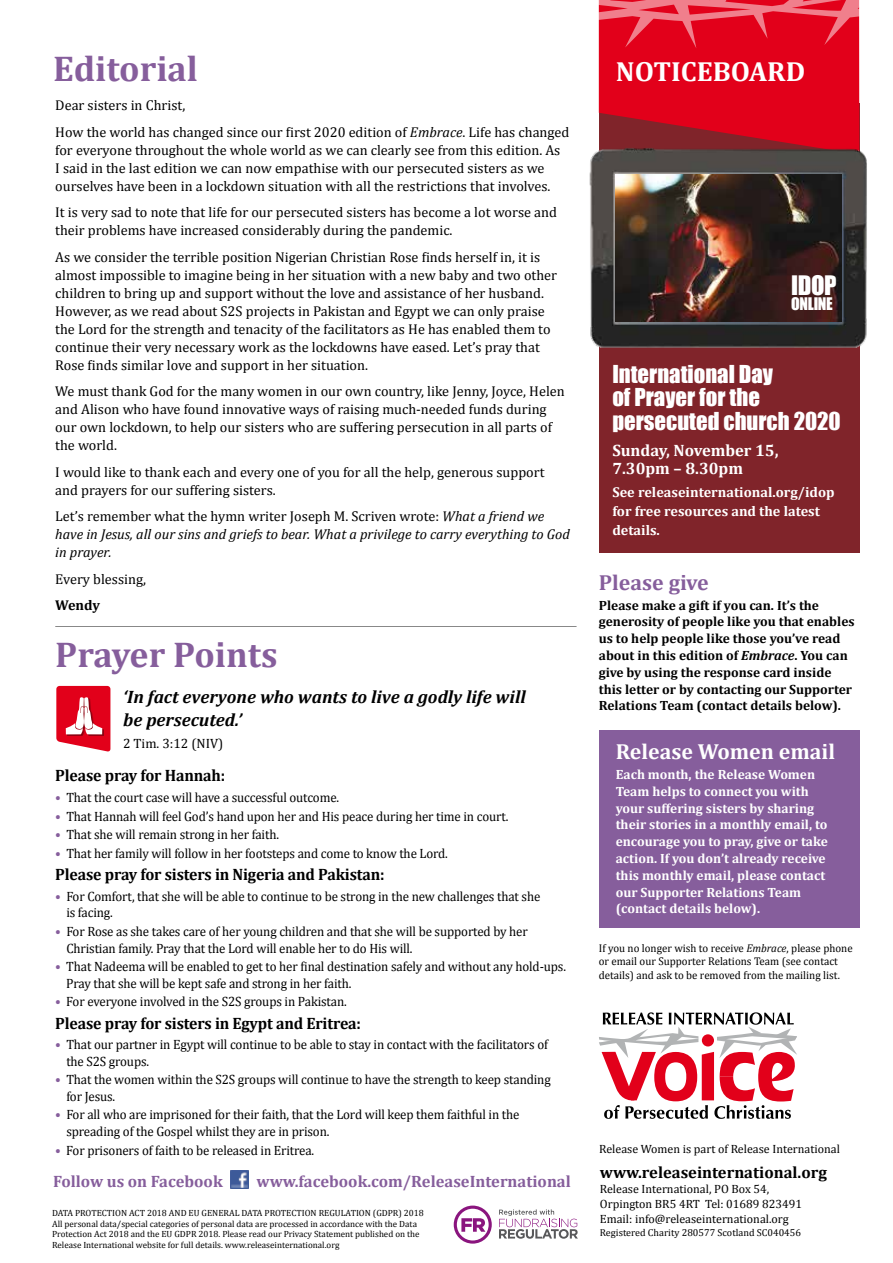
<style>
.page{position:relative;width:893px;height:1263px;background:#fff}
.page>*{position:absolute;margin:0;border:0;box-sizing:border-box;transform-origin:0 0}
.t1{font:700 36px "Cambria";color:#865e9c}
.t2{font:700 27.75px "Cambria";color:#fff}
.t3{font:24.6px "Impact";color:#fff}
.t4{font:22.65px/23.5px "Impact";color:#fff}
.t5{font:700 21.9px "Cambria";color:#fff}
.t6{font:700 21.9px "Cambria";color:#865e9c}
.t7{font:italic 700 18px/22.5px "Cambria";color:#000}
.t8{font:700 16.5px "Cambria";letter-spacing:-.01em;color:#000;scale:.96 1}
.t9{font:700 16.5px "Cambria";color:#865e9c}
.t10{font:700 16.5px/18px "Cambria";color:#fff}
.t11{font:700 16.5px "Cambria";letter-spacing:-.01em;color:#000}
.t12{font:15.9px "Impact";letter-spacing:-.02em;color:#fff}
.t13{font:14.25px/18px "Cambria";color:#000}
.t14{font:italic 14.25px/18px "Cambria";color:#000}
.t15{font:700 14.25px/18.8px "Cambria";color:#fff}
.t16{font:700 14.25px "Cambria";letter-spacing:-.015em;color:#000}
.t17{font:13.5px/16.5px "Cambria";letter-spacing:-.01em;color:#000;scale:.96 1}
.t18{font:700 13.5px/16.8px "Cambria";color:#fff}
.t19{font:700 13.5px/16.8px "Cambria";color:#000}
.t20{font:13.5px "Cambria";letter-spacing:-.01em;color:#000}
.t21{font:12px/15px "Cambria";color:#000}
.t22{font:11.25px/13.5px "Cambria";color:#000}
.t23{font:10.05px "Cambria";color:#000}
.t24{font:9px/10.5px "Cambria";color:#000}
.s1{font-style:italic}
.s2{font-style:normal}
.s3{color:#865e9c}
</style>
<div class="page">
<div style="left:599px;top:103px;width:260px;height:450px;background:#80242a"></div>
<div style="left:599px;top:730px;width:260px;height:198px;background:#865e9c"></div>
<hr style="left:55px;top:626px;width:522px;height:1px;background:#000">
<img style="left:230px;top:1170px;width:18px;height:18px">
<svg style="left:599px;top:0;width:260px;height:145px;background:#da0f26"></svg>
<svg style="left:56px;top:686px;width:54px;height:66px"></svg>
<svg style="left:599px;top:1012px;width:198px;height:107px"></svg>
<svg style="left:454px;top:1205px;width:38px;height:38px"></svg>
<svg style="left:499px;top:1209px;width:79px;height:30px"></svg>
<img style="left:589px;top:145px;width:278px;height:205px">
<img style="left:616px;top:174px;width:225px;height:147px">
<h1 class="t1" style="left:53px;top:43px;width:146px">Editorial</h1>
<p class="t13" style="left:55px;top:92px;width:516px;line-height:26.5px">Dear sisters in Christ,<br>How the world has changed since our first 2020 edition of <span class="s1">Embrace</span>. Life has changed</p>
<p class="t13" style="left:55px;top:141px;width:507px">for everyone throughout the whole world as we can clearly see from this edition. As<br>I said in the last edition we can now empathise with our persecuted sisters as we ourselves have been in a lockdown situation with all the restrictions that involves.</p>
<p class="t13" style="left:55px;top:203px;width:503px">It is very sad to note that life for our persecuted sisters has become a lot worse and their problems have increased considerably during the pandemic.</p>
<p class="t13" style="left:55px;top:248px;width:503px">As we consider the terrible position Nigerian Christian Rose finds herself in, it is almost impossible to imagine being in her situation with a new baby and two other children to bring up and support without the love and assistance of her husband.<br>However, as we read about S2S projects in Pakistan and Egypt we can only praise the Lord for the strength and tenacity of the facilitators as He has enabled them to continue their very necessary work as the lockdowns have eased. Let’s pray that Rose finds similar love and support in her situation.</p>
<p class="t13" style="left:55px;top:382px;width:511px">We must thank God for the many women in our own country, like Jenny, Joyce, Helen and Alison who have found innovative ways of raising much-needed funds during our own lockdown, to help our sisters who are suffering persecution in all parts of the world.</p>
<p class="t13" style="left:55px;top:463px;width:491px">I would like to thank each and every one of you for all the help, generous support and prayers for our suffering sisters.</p>
<p class="t14" style="left:55px;top:507px;width:516px"><span class="s2">Let’s remember what the hymn writer Joseph M. Scriven wrote:</span> What a friend we have in Jesus, all our sins and griefs to bear. What a privilege to carry everything to God in prayer.</p>
<p class="t13" style="left:55px;top:570px;width:92px">Every blessing,</p>
<p class="t16" style="left:55px;top:595px;width:46px">Wendy</p>
<h1 class="t1" style="left:55px;top:629px;width:224px">Prayer Points</h1>
<p class="t7" style="left:123px;top:685px;width:404px">‘In fact everyone who wants to live a godly life will be persecuted.’</p>
<p class="t20" style="left:123px;top:735px;width:102px">2 Tim. 3:12 (NIV)</p>
<p class="t8" style="left:55px;top:764px;width:178px">Please pray for Hannah:</p>
<p class="t17" style="left:55px;top:789px;width:297px"><span class="s3">•</span> That the court case will have a successful outcome.</p>
<p class="t17" style="left:55px;top:808px;width:474px"><span class="s3">•</span> That Hannah will feel God’s hand upon her and His peace during her time in court.</p>
<p class="t17" style="left:55px;top:826px;width:235px"><span class="s3">•</span> That she will remain strong in her faith.</p>
<p class="t17" style="left:55px;top:845px;width:410px"><span class="s3">•</span> That her family will follow in her footsteps and come to know the Lord.</p>
<p class="t8" style="left:55px;top:863px;width:345px">Please pray for sisters in Nigeria and Pakistan:</p>
<p class="t17" style="left:66px;top:888px;width:495px;text-indent:-11px"><span class="s3">•</span> For Comfort, that she will be able to continue to be strong in the new challenges that she is facing.</p>
<p class="t17" style="left:66px;top:923px;width:482px;text-indent:-11px"><span class="s3">•</span> For Rose as she takes care of her young children and that she will be supported by her<br>Christian family. Pray that the Lord will enable her to do His will.</p>
<p class="t17" style="left:66px;top:958px;width:522px;text-indent:-11px"><span class="s3">•</span> That Nadeema will be enabled to get to her final destination safely and without any hold-ups.<br>Pray that she will be kept safe and strong in her faith.</p>
<p class="t17" style="left:55px;top:993px;width:305px"><span class="s3">•</span> For everyone involved in the S2S groups in Pakistan.</p>
<p class="t8" style="left:55px;top:1011px;width:320px">Please pray for sisters in Egypt and Eritrea:</p>
<p class="t17" style="left:66px;top:1036px;width:503px;text-indent:-11px"><span class="s3">•</span> That our partner in Egypt will continue to be able to stay in contact with the facilitators of the S2S groups.</p>
<p class="t17" style="left:66px;top:1071px;width:506px;text-indent:-11px"><span class="s3">•</span> That the women within the S2S groups will continue to have the strength to keep standing for Jesus.</p>
<p class="t17" style="left:66px;top:1106px;width:474px;text-indent:-11px"><span class="s3">•</span> For all who are imprisoned for their faith, that the Lord will keep them faithful in the spreading of the Gospel whilst they are in prison.</p>
<p class="t17" style="left:55px;top:1142px;width:271px"><span class="s3">•</span> For prisoners of faith to be released in Eritrea.</p>
<p class="t9" style="left:53px;top:1169px;width:171px">Follow us on Facebook</p>
<p class="t9" style="left:257px;top:1169px;width:316px">www.facebook.com/ReleaseInternational</p>
<p class="t24" style="left:52px;top:1208px;width:373px">DATA PROTECTION ACT 2018 AND EU GENERAL DATA PROTECTION REGULATION (GDPR) 2018<br>All personal data/special categories of personal data are processed in accordance with the Data Protection Act 2018 and the EU GDPR 2018. Please read our Privacy Statement published on the Release International website for full details. www.releaseinternational.org</p>
<h2 class="t2" style="left:616px;top:52px;width:191px">NOTICEBOARD</h2>
<h3 class="t3" style="left:791px;top:266px;width:47px">IDOP</h3>
<p class="t12" style="left:791px;top:292px;width:43px">ONLINE</p>
<h3 class="t4" style="left:612px;top:361px;width:230px">International Day<br>of Prayer for the persecuted church 2020</h3>
<p class="t10" style="left:612px;top:441px;width:168px">Sunday, November 15,<br>7.30pm – 8.30pm</p>
<p class="t15" style="left:612px;top:482px;width:224px">See releaseinternational.org/idop for free resources and the latest details.</p>
<h3 class="t6" style="left:599px;top:567px;width:112px">Please give</h3>
<p class="t19" style="left:599px;top:596px;width:257px">Please make a gift if you can. It’s the generosity of people like you that enables us to help people like those you’ve read about in this edition of <span class="s1">Embrace</span>. You can give by using the response card inside this letter or by contacting our Supporter Relations Team (contact details below).</p>
<h3 class="t5" style="left:616px;top:736px;width:221px">Release Women email</h3>
<p class="t18" style="left:616px;top:765px;width:214px">Each month, the Release Women<br>Team helps to connect you with your suffering sisters by sharing their stories in a monthly email, to encourage you to pray, give or take action. If you don’t already receive this monthly email, please contact our Supporter Relations Team (contact details below).</p>
<p class="t22" style="left:599px;top:941px;width:255px">If you no longer wish to receive <span class="s1">Embrace</span>, please phone or email our Supporter Relations Team (see contact details) and ask to be removed from the mailing list.</p>
<p class="t21" style="left:599px;top:1141px;width:242px">Release Women is part of Release International</p>
<p class="t11" style="left:600px;top:1161px;width:229px">www.releaseinternational.org</p>
<p class="t21" style="left:600px;top:1181px;width:204px">Release International, PO Box 54,<br>Orpington BR5 4RT Tel: 01689 823491<br>Email: info@releaseinternational.org</p>
<p class="t23" style="left:600px;top:1227px;width:203px">Registered Charity 280577 Scotland SC040456</p>
</div>
